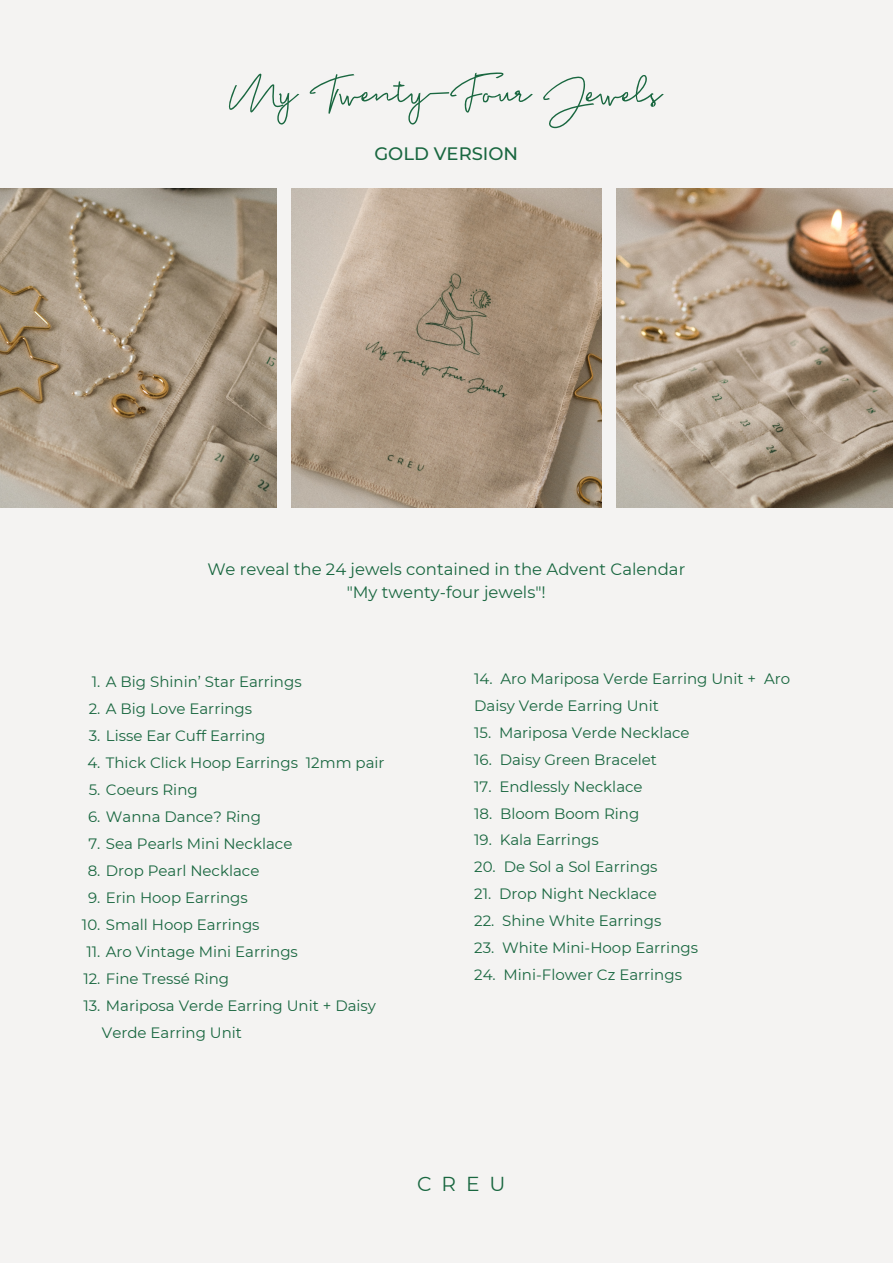
<style>
.page{position:relative;width:893px;height:1264px;background:#fff}
.page>*{position:absolute;margin:0;border:0;box-sizing:border-box;transform-origin:0 0}
.t1{font:20.1px "Montserrat";color:#196740}
.t2{font:500 18px "Montserrat";color:#196740}
.t3{font:16.5px/22.5px "Montserrat";color:#196740;text-align:center}
.t4{font:15px/27px "Montserrat";color:#196740}
</style>
<div class="page">
<div style="left:0;top:0;width:892px;height:1262px;background:#f4f3f2"></div>
<img style="left:292px;top:188px;width:309px;height:319px">
<img style="left:0;top:188px;width:276px;height:319px">
<img style="left:616px;top:188px;width:276px;height:319px">
<svg style="left:228px;top:73px;width:71px;height:52px"></svg>
<svg style="left:309px;top:72px;width:224px;height:53px"></svg>
<svg style="left:543px;top:75px;width:120px;height:53px"></svg>
<p class="t2" style="left:374px;top:143px;width:145px">GOLD VERSION</p>
<p class="t3" style="left:207px;top:558px;width:479px">We reveal the 24 jewels contained in the Advent Calendar "My twenty-four jewels"!</p>
<p class="t4" style="left:92px;top:668px;width:211px">1. A Big Shinin’ Star Earrings</p>
<p class="t4" style="left:89px;top:695px;width:165px">2. A Big Love Earrings</p>
<p class="t4" style="left:89px;top:722px;width:178px">3. Lisse Ear Cuff Earring</p>
<p class="t4" style="left:87px;top:749px;width:299px">4. Thick Click Hoop Earrings 12mm pair</p>
<p class="t4" style="left:89px;top:776px;width:110px">5. Coeurs Ring</p>
<p class="t4" style="left:88px;top:803px;width:174px">6. Wanna Dance? Ring</p>
<p class="t4" style="left:88px;top:830px;width:205px">7. Sea Pearls Mini Necklace</p>
<p class="t4" style="left:88px;top:857px;width:173px">8. Drop Pearl Necklace</p>
<p class="t4" style="left:88px;top:884px;width:161px">9. Erin Hoop Earrings</p>
<p class="t4" style="left:82px;top:911px;width:179px">10. Small Hoop Earrings</p>
<p class="t4" style="left:86px;top:938px;width:213px">11. Aro Vintage Mini Earrings</p>
<p class="t4" style="left:83px;top:965px;width:147px">12. Fine Tressé Ring</p>
<p class="t4" style="left:102px;top:992px;width:275px;text-indent:-19px">13. Mariposa Verde Earring Unit + Daisy<br>Verde Earring Unit</p>
<p class="t4" style="left:474px;top:664px;width:317px">14. Aro Mariposa Verde Earring Unit + Aro<br>Daisy Verde Earring Unit</p>
<p class="t4" style="left:474px;top:718px;width:217px">15. Mariposa Verde Necklace</p>
<p class="t4" style="left:474px;top:745px;width:184px">16. Daisy Green Bracelet</p>
<p class="t4" style="left:474px;top:772px;width:170px">17. Endlessly Necklace</p>
<p class="t4" style="left:474px;top:799px;width:167px">18. Bloom Boom Ring</p>
<p class="t4" style="left:474px;top:826px;width:126px">19. Kala Earrings</p>
<p class="t4" style="left:474px;top:853px;width:185px">20. De Sol a Sol Earrings</p>
<p class="t4" style="left:474px;top:880px;width:184px">21. Drop Night Necklace</p>
<p class="t4" style="left:474px;top:907px;width:189px">22. Shine White Earrings</p>
<p class="t4" style="left:474px;top:934px;width:225px">23. White Mini-Hoop Earrings</p>
<p class="t4" style="left:474px;top:961px;width:209px">24. Mini-Flower Cz Earrings</p>
<p class="t1" style="left:417px;top:1171px;width:90px">CREU</p>
</div>
